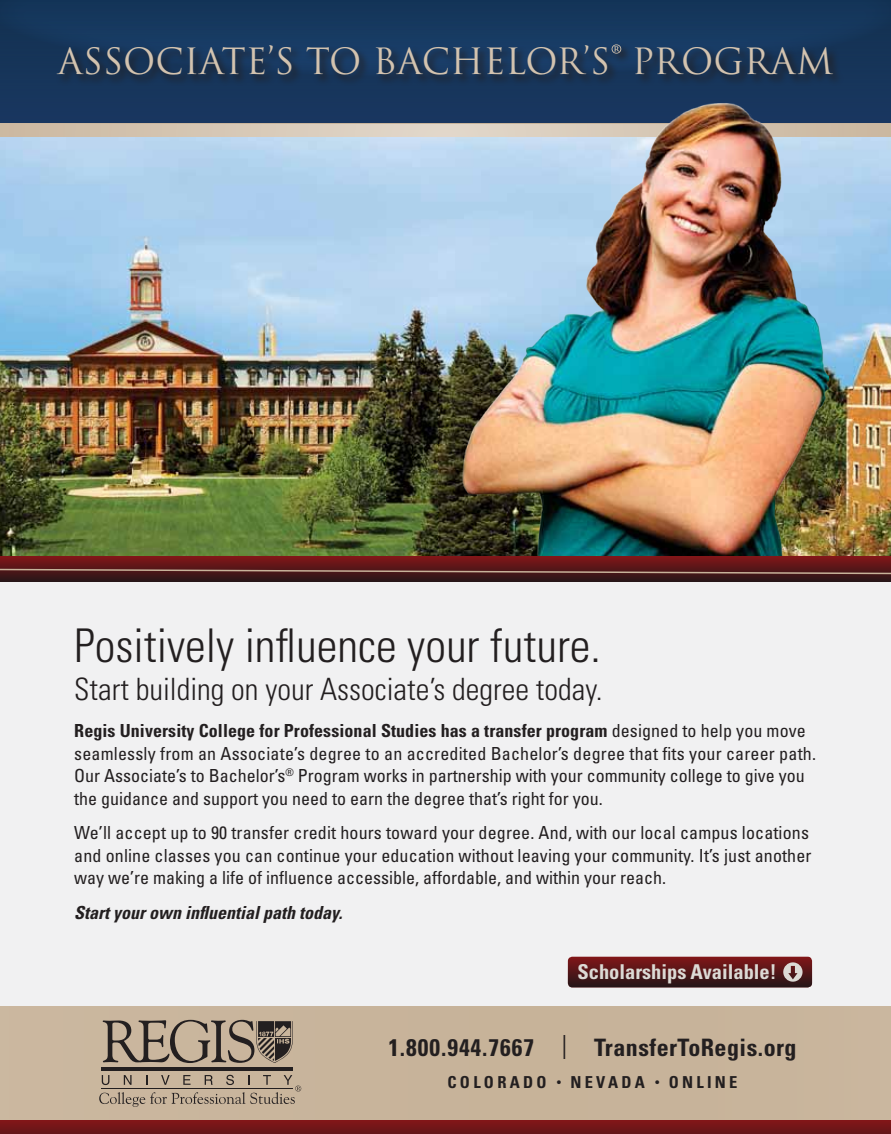
<style>
.page{position:relative;width:891px;height:1134px;background:#fff}
.page>*{position:absolute;margin:0;border:0;box-sizing:border-box;transform-origin:0 0}
.t1{font:300 condensed 46.5px "Univers LT Std";color:#231f20}
.t2{font:35.25px "Trajan Pro";color:#d3c3af}
.t3{font:300 condensed 30.75px "Univers LT Std";color:#231f20}
.t4{font:700 condensed 24px "Univers LT Std";letter-spacing:.02em;color:#231f20}
.t5{font:700 condensed 20.4px "Univers LT Std";color:#dcdad5}
.t6{font:condensed 18px/22.5px "Univers LT Std";letter-spacing:.005em;color:#231f20}
.t7{font:italic 700 condensed 18px "Univers LT Std";color:#231f20}
.t8{font:700 condensed 16.5px "Univers LT Std";letter-spacing:.2em;color:#231f20}
.s1{font-size:52.5px}
.s2{font-weight:700}
.s3{font-weight:400}
.s4{font-size:10.5px}
</style>
<div class="page">
<div style="left:0;top:576px;width:891px;height:463px;background:#f1f1f2"></div>
<img style="left:0;top:136px;width:891px;height:420px">
<div style="left:0;top:0;width:891px;height:125px;background:#17365d"></div>
<svg style="left:0;top:124px;width:891px;height:12px;background:#d5c6b3"></svg>
<div style="left:0;top:1006px;width:891px;height:114px;background:#c8b49b"></div>
<svg style="left:0;top:1120px;width:891px;height:14px;background:#731618"></svg>
<img style="left:451px;top:103px;width:378px;height:453px">
<svg style="left:0;top:556px;width:891px;height:26px;background:#581618"></svg>
<svg style="left:0;top:568px;width:891px;height:7px;background:#653733"></svg>
<div style="left:56px;top:42px;width:788px;height:45px;background:#231f20;opacity:.75"></div>
<div style="left:568px;top:957px;width:244px;height:30px;background:linear-gradient(to bottom,#811618,#291618);border-radius:4px"></div>
<svg style="left:783px;top:962px;width:20px;height:20px"></svg>
<hr style="left:101px;top:1067px;width:192px;height:4px;background:#231f20">
<svg style="left:103px;top:1020px;width:190px;height:43px"></svg>
<svg style="left:99px;top:1075px;width:202px;height:32px"></svg>
<p class="t2" style="left:58px;top:39px;width:777px">ASSOCIATE’S TO BACHELOR’S<span class="s1">®</span> PROGRAM</p>
<p class="t1" style="left:74px;top:618px;width:528px">Positively influence your future.</p>
<p class="t3" style="left:74px;top:671px;width:530px">Start building on your Associate’s degree today.</p>
<p class="t6" style="left:74px;top:720px;width:743px"><span class="s2">Regis University College for Professional Studies has a transfer program</span> designed to help you move seamlessly from an Associate’s degree to an accredited Bachelor’s degree that fits your career path.<br>Our Associate’s to Bachelor’s<sup>®</sup> Program works in partnership with your community college to give you the guidance and support you need to earn the degree that’s right for you.</p>
<p class="t6" style="left:74px;top:822px;width:739px">We’ll accept up to 90 transfer credit hours toward your degree. And, with our local campus locations and online classes you can continue your education without leaving your community. It’s just another way we’re making a life of influence accessible, affordable, and within your reach.</p>
<p class="t7" style="left:74px;top:902px;width:270px">Start your own influential path today.</p>
<p class="t5" style="left:577px;top:960px;width:201px">Scholarships Available!</p>
<p class="t4" style="left:388px;top:1033px;width:410px">1.800.944.7667 <span class="s3">|</span> TransferToRegis.org</p>
<p class="t8" style="left:448px;top:1072px;width:291px">COLORADO <span class="s4">•</span> NEVADA <span class="s4">•</span> ONLINE</p>
</div>
